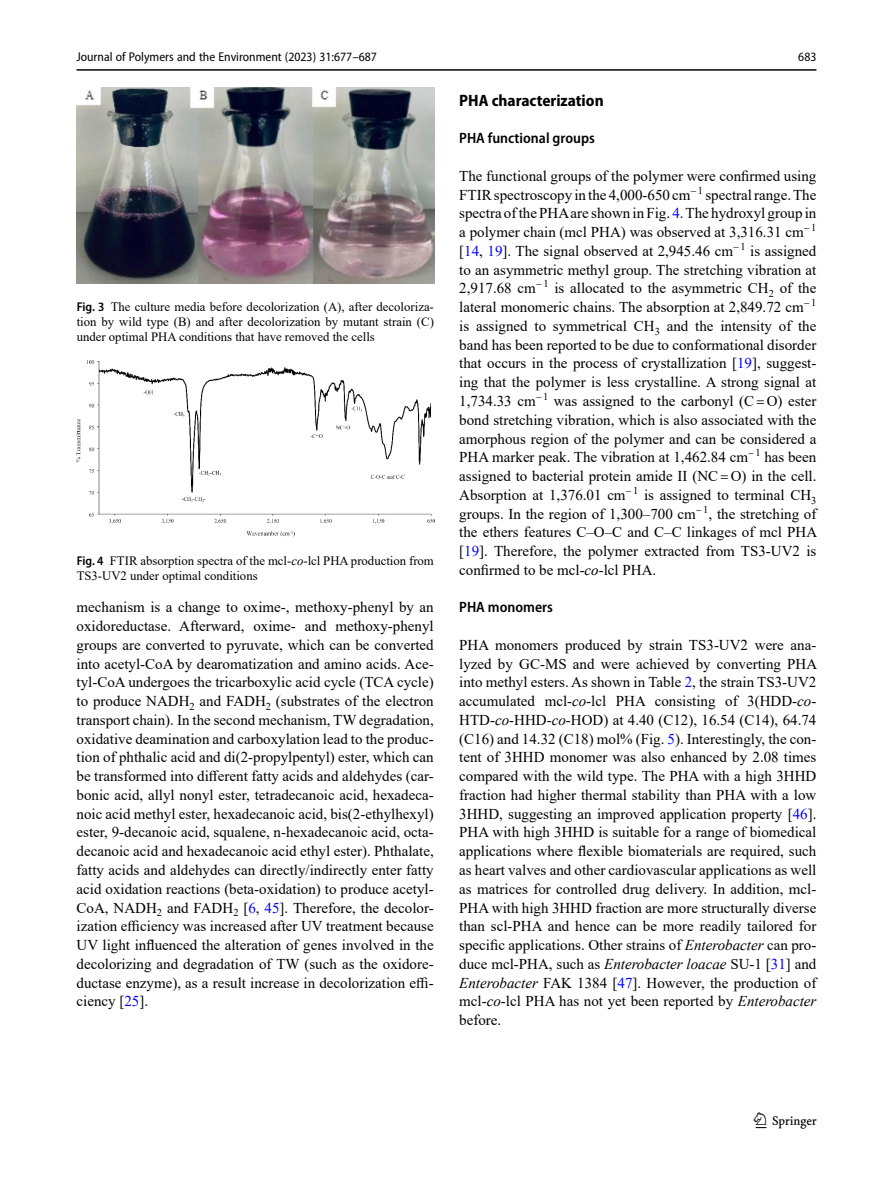
<style>
.page{position:relative;width:893px;height:1187px;background:#fff}
.page>*{position:absolute;margin:0;border:0;box-sizing:border-box;transform-origin:0 0}
.t1{font:22.5px "Springnew";color:#000}
.Head_2{font:700 semi-condensed 16.5px "Myriad Pro";color:#000}
.Body_Text{font:15px/18.8px "Times New Roman";color:#000;text-align:justify}
.Head_3_after_2{font:600 semi-condensed 15px "Myriad Pro";color:#000}
.Head_3{font:600 semi-condensed 15px "Myriad Pro";color:#000}
.Figure_Caption{font:12.75px/15px "Times New Roman";color:#000}
.t2{font:semi-condensed 12.75px "Myriad Pro";color:#000}
.s1{font-family:"Myriad Pro";font-weight:600;font-stretch:semi-condensed}
.s2{font-style:italic}
.s3{color:#00f}
.s4{font-family:"Minion Pro"}
</style>
<div class="page">
<hr style="left:77px;top:69px;width:739px;height:2px;background:#000">
<img style="left:77px;top:360px;width:357px;height:177px">
<img style="left:77px;top:87px;width:357px;height:196px">
<p class="t2" style="left:77px;top:49px;width:302px">Journal of Polymers and the Environment (2023) 31:677–687</p>
<p class="Figure_Caption" style="left:77px;top:299px;width:359px;text-align:justify"><span class="s1">Fig. 3</span> The culture media before decolorization (A), after decoloriza&shy;tion by wild type (B) and after decolorization by mutant strain (C) under optimal PHA conditions that have removed the cells</p>
<p class="Figure_Caption" style="left:77px;top:552px;width:359px"><span class="s1">Fig. 4</span> FTIR absorption spectra of the mcl-<span class="s2">co</span>-lcl PHA production from<br>TS3-UV2 under optimal conditions</p>
<p class="Body_Text" style="left:77px;top:597px;width:359px">mechanism is a change to oxime-, methoxy-phenyl by an oxidoreductase. Afterward, oxime- and methoxy-phenyl groups are converted to pyruvate, which can be converted into acetyl-CoA by dearomatization and amino acids. Ace&shy;tyl-CoA undergoes the tricarboxylic acid cycle (TCA cycle) to produce NADH<sub>2</sub> and FADH<sub>2</sub> (substrates of the electron transport chain). In the second mechanism, TW degradation, oxidative deamination and carboxylation lead to the produc&shy;tion of phthalic acid and di(2-propylpentyl) ester, which can be transformed into different fatty acids and aldehydes (car&shy;bonic acid, allyl nonyl ester, tetradecanoic acid, hexadeca&shy;noic acid methyl ester, hexadecanoic acid, bis(2-ethylhexyl) ester, 9-decanoic acid, squalene, n-hexadecanoic acid, octa&shy;decanoic acid and hexadecanoic acid ethyl ester). Phthalate, fatty acids and aldehydes can directly/indirectly enter fatty acid oxidation reactions (beta-oxidation) to produce acetyl-CoA, NADH<sub>2</sub> and FADH<sub>2</sub> [<span class="s3">6</span>, <span class="s3">45</span>]. Therefore, the decolor&shy;ization efficiency was increased after UV treatment because UV light influenced the alteration of genes involved in the decolorizing and degradation of TW (such as the oxidore&shy;ductase enzyme), as a result increase in decolorization effi&shy;ciency [<span class="s3">25</span>].</p>
<p class="t2" style="left:798px;top:49px;width:20px">683</p>
<p class="Head_2" style="left:459px;top:91px;width:146px">PHA characterization</p>
<p class="Head_3_after_2" style="left:459px;top:130px;width:137px">PHA functional groups</p>
<p class="Body_Text" style="left:459px;top:166px;width:360px">The functional groups of the polymer were confirmed using FTIR spectroscopy in the 4,000-650 cm<sup>−</sup><sup>1</sup> spectral range. The spectra of the PHA are shown in Fig. <span class="s3">4</span>. The hydroxyl group in a polymer chain (mcl PHA) was observed at 3,316.31 cm<sup>−</sup><sup>1 </sup>[<span class="s3">14</span>, <span class="s3">19</span>]. The signal observed at 2,945.46 cm<sup>−</sup><sup>1</sup> is assigned to an asymmetric methyl group. The stretching vibration at 2,917.68 cm<sup>−</sup><sup>1</sup> is allocated to the asymmetric CH<sub>2</sub> of the lateral monomeric chains. The absorption at 2,849.72 cm<sup>−</sup><sup>1 </sup>is assigned to symmetrical CH<sub>3</sub> and the intensity of the band has been reported to be due to conformational disorder that occurs in the process of crystallization [<span class="s3">19</span>], suggest&shy;ing that the polymer is less crystalline. A strong signal at 1,734.33 cm<sup>−</sup><sup>1</sup> was assigned to the carbonyl (C<span class="s4">=</span>O) ester bond stretching vibration, which is also associated with the amorphous region of the polymer and can be considered a PHA marker peak. The vibration at 1,462.84 cm<sup>−</sup><sup>1</sup> has been assigned to bacterial protein amide II (NC<span class="s4">=</span>O) in the cell.<br>Absorption at 1,376.01 cm<sup>−</sup><sup>1</sup> is assigned to terminal CH<sub>3 </sub>groups. In the region of 1,300–700 cm<sup>−</sup><sup>1</sup>, the stretching of the ethers features C–O–C and C–C linkages of mcl PHA [<span class="s3">19</span>]. Therefore, the polymer extracted from TS3-UV2 is confirmed to be mcl-<span class="s2">co</span>-lcl PHA.</p>
<p class="Head_3" style="left:459px;top:599px;width:95px">PHA monomers</p>
<p class="Body_Text" style="left:459px;top:635px;width:359px">PHA monomers produced by strain TS3-UV2 were ana&shy;lyzed by GC-MS and were achieved by converting PHA into methyl esters. As shown in Table <span class="s3">2</span>, the strain TS3-UV2 accumulated mcl-<span class="s2">co</span>-lcl PHA consisting of 3(HDD-<span class="s2">co</span>-HTD-<span class="s2">co</span>-HHD-<span class="s2">co</span>-HOD) at 4.40 (C12), 16.54 (C14), 64.74 (C16) and 14.32 (C18) mol% (Fig. <span class="s3">5</span>). Interestingly, the con&shy;tent of 3HHD monomer was also enhanced by 2.08 times compared with the wild type. The PHA with a high 3HHD fraction had higher thermal stability than PHA with a low 3HHD, suggesting an improved application property [<span class="s3">46</span>].<br>PHA with high 3HHD is suitable for a range of biomedical applications where flexible biomaterials are required, such as heart valves and other cardiovascular applications as well as matrices for controlled drug delivery. In addition, mcl-PHA with high 3HHD fraction are more structurally diverse than scl-PHA and hence can be more readily tailored for specific applications. Other strains of <span class="s2">Enterobacter</span> can pro&shy;duce mcl-PHA, such as <span class="s2">Enterobacter loacae</span> SU-1 [<span class="s3">31</span>] and <span class="s2">Enterobacter</span> FAK 1384 [<span class="s3">47</span>]. However, the production of mcl-<span class="s2">co</span>-lcl PHA has not yet been reported by <span class="s2">Enterobacter </span>before.</p>
<h1 class="t1" style="left:756px;top:1107px;width:63px">1 3</h1>
</div>
